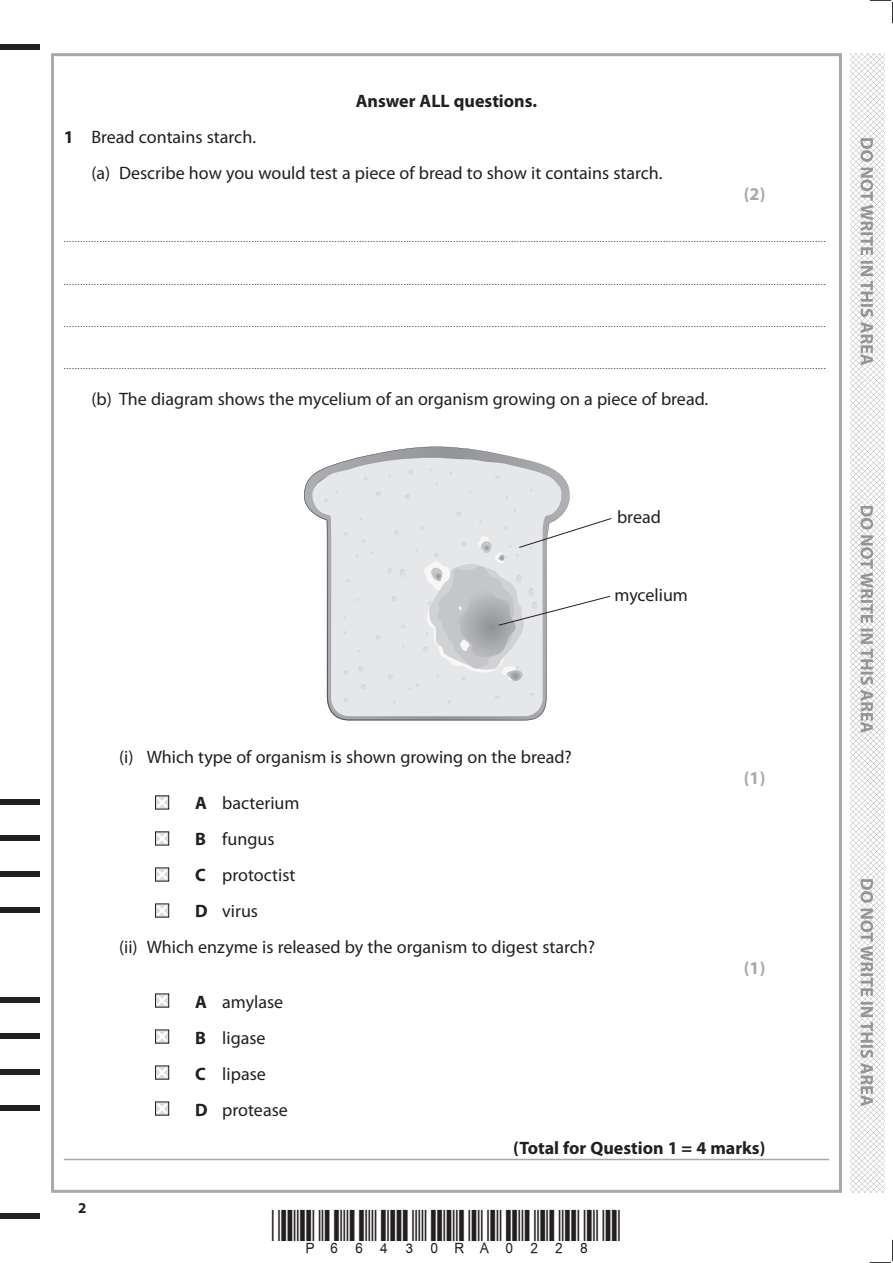
<style>
.page{position:relative;width:893px;height:1263px;background:#fff}
.page>*{position:absolute;margin:0;border:0;box-sizing:border-box;transform-origin:0 0}
.t1{font:18px/36px "Myriad Pro";color:#231f20}
.t2{font:700 18px "Myriad Pro";color:#231f20}
.t3{font:700 18px "Myriad Pro";color:#a8a9ad}
.t4{font:700 15px "Myriad Pro";color:#231f20}
.t5{font:9px "Myriad Pro";color:#231f20}
.s1{font-weight:700}
</style>
<div class="page">
<div style="left:0;top:44px;width:40px;height:5px;background:#231f20"></div>
<div style="left:0;top:1214px;width:40px;height:5px;background:#231f20"></div>
<svg style="left:870px;top:0;width:23px;height:23px"></svg>
<svg style="left:870px;top:1240px;width:23px;height:23px"></svg>
<img style="left:850px;top:53px;width:34px;height:1140px">
<svg style="left:860px;top:138px;width:13px;height:968px"></svg>
<hr style="left:64px;top:1159px;width:765px;height:1px;background:#a8a9ad">
<svg style="left:304px;top:447px;width:266px;height:273px;fill:#e6e7e9"></svg>
<svg style="left:376px;top:492px;width:5px;height:5px"></svg>
<svg style="left:409px;top:470px;width:5px;height:5px"></svg>
<svg style="left:405px;top:494px;width:5px;height:5px"></svg>
<svg style="left:376px;top:635px;width:5px;height:5px"></svg>
<svg style="left:358px;top:666px;width:6px;height:5px"></svg>
<svg style="left:344px;top:671px;width:5px;height:5px"></svg>
<svg style="left:361px;top:684px;width:5px;height:6px"></svg>
<svg style="left:344px;top:697px;width:5px;height:6px"></svg>
<svg style="left:346px;top:579px;width:5px;height:3px"></svg>
<svg style="left:324px;top:499px;width:5px;height:3px"></svg>
<svg style="left:364px;top:477px;width:4px;height:4px"></svg>
<svg style="left:344px;top:533px;width:4px;height:3px"></svg>
<svg style="left:361px;top:540px;width:5px;height:3px"></svg>
<svg style="left:495px;top:475px;width:5px;height:4px"></svg>
<svg style="left:387px;top:509px;width:225px;height:195px"></svg>
<svg style="left:155px;top:795px;width:15px;height:15px"></svg>
<svg style="left:155px;top:831px;width:15px;height:15px"></svg>
<svg style="left:155px;top:867px;width:15px;height:15px"></svg>
<svg style="left:155px;top:903px;width:15px;height:15px"></svg>
<svg style="left:155px;top:993px;width:15px;height:15px"></svg>
<svg style="left:155px;top:1029px;width:15px;height:15px"></svg>
<svg style="left:155px;top:1065px;width:15px;height:15px"></svg>
<svg style="left:155px;top:1101px;width:15px;height:15px"></svg>
<div style="left:0;top:799px;width:40px;height:6px;background:#231f20"></div>
<div style="left:0;top:835px;width:40px;height:6px;background:#231f20"></div>
<div style="left:0;top:871px;width:40px;height:6px;background:#231f20"></div>
<div style="left:0;top:907px;width:40px;height:6px;background:#231f20"></div>
<div style="left:0;top:997px;width:40px;height:6px;background:#231f20"></div>
<div style="left:0;top:1033px;width:40px;height:6px;background:#231f20"></div>
<div style="left:0;top:1069px;width:40px;height:6px;background:#231f20"></div>
<div style="left:0;top:1105px;width:40px;height:6px;background:#231f20"></div>
<h1 class="t2" style="left:356px;top:91px;width:183px">Answer ALL questions.</h1>
<h1 class="t1" style="left:91px;top:119px;width:573px;text-indent:-28px"><span class="s1">1</span> Bread contains starch.<br>(a) Describe how you would test a piece of bread to show it contains starch.</h1>
<h1 class="t3" style="left:744px;top:184px;width:23px">(2)</h1>
<p class="t5" style="left:64px;top:234px;width:763px">....................................................................................................................................................................................................................................................................................</p>
<p class="t5" style="left:64px;top:277px;width:763px">....................................................................................................................................................................................................................................................................................</p>
<p class="t5" style="left:64px;top:319px;width:763px">....................................................................................................................................................................................................................................................................................</p>
<p class="t5" style="left:64px;top:361px;width:763px">....................................................................................................................................................................................................................................................................................</p>
<h1 class="t1" style="left:91px;top:381px;width:618px">(b) The diagram shows the mycelium of an organism growing on a piece of bread.</h1>
<h1 class="t1" style="left:617px;top:499px;width:45px">bread</h1>
<h1 class="t1" style="left:614px;top:577px;width:75px">mycelium</h1>
<h1 class="t1" style="left:119px;top:739px;width:454px">(i) Which type of organism is shown growing on the bread?</h1>
<h1 class="t1" style="left:195px;top:786px;width:106px"><span class="s1">A</span> bacterium</h1>
<h1 class="t1" style="left:195px;top:822px;width:81px"><span class="s1">B</span> fungus</h1>
<h1 class="t1" style="left:195px;top:858px;width:102px"><span class="s1">C</span> protoctist</h1>
<h1 class="t1" style="left:195px;top:894px;width:64px"><span class="s1">D</span> virus</h1>
<h1 class="t1" style="left:119px;top:930px;width:478px">(ii) Which enzyme is released by the organism to digest starch?</h1>
<h1 class="t1" style="left:195px;top:984px;width:94px"><span class="s1">A</span> amylase<br><span class="s1">B</span> ligase<br><span class="s1">C</span> lipase<br><span class="s1">D</span> protease</h1>
<h1 class="t3" style="left:744px;top:768px;width:23px">(1)</h1>
<h1 class="t3" style="left:744px;top:958px;width:23px">(1)</h1>
<h2 class="t4" style="left:78px;top:1199px;width:10px">2</h2>
<h1 class="t2" style="left:513px;top:1138px;width:254px">(Total for Question 1 = 4 marks)</h1>
</div>
